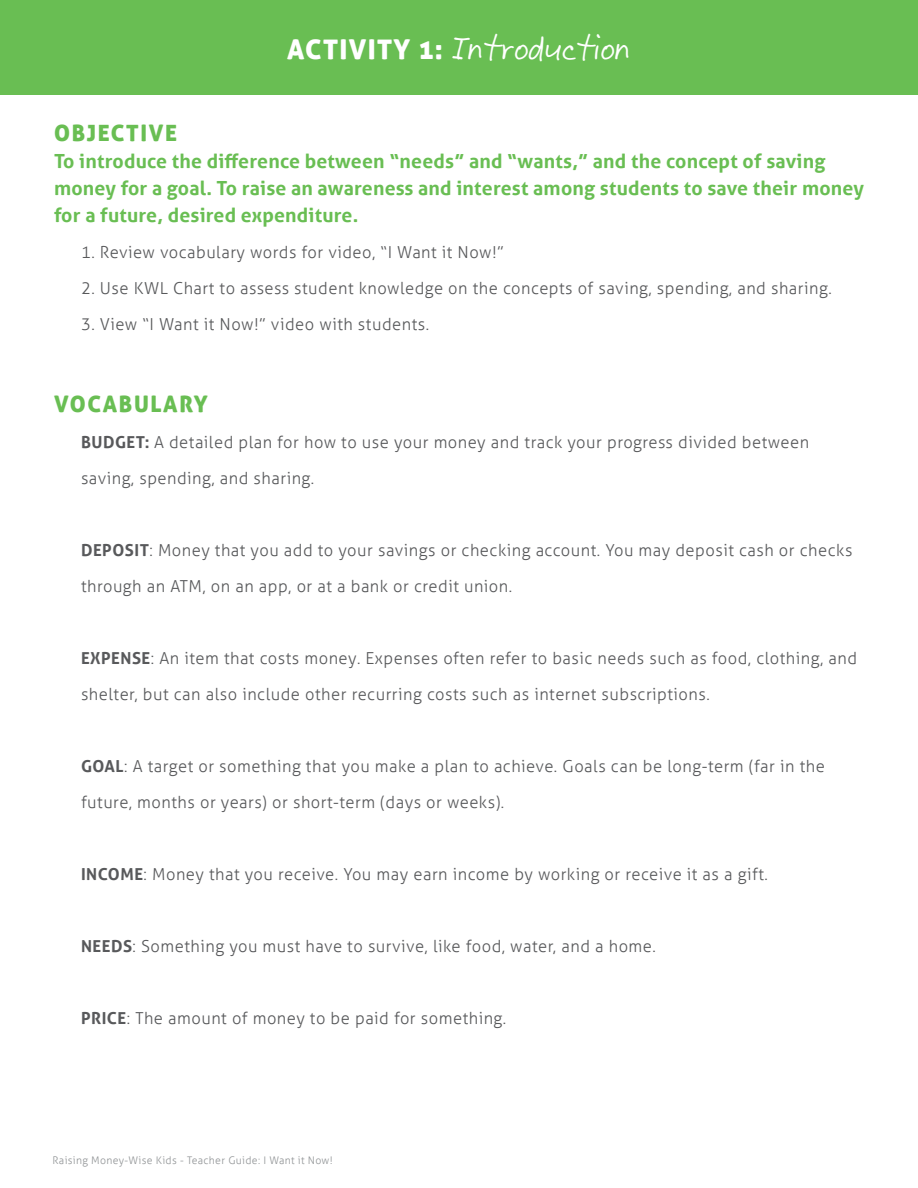
<style>
.page{position:relative;width:918px;height:1188px;background:#fff}
.page>*{position:absolute;margin:0;border:0;box-sizing:border-box;transform-origin:0 0}
.t1{font:36px "Jeff Script";color:#fff}
.t2{font:22.5px "Aller Display";letter-spacing:.075em;color:#69be53}
.t3{font:700 19.5px/27px "Aller";letter-spacing:.01em;color:#69be53}
.t4{font:300 16.5px/36px "Aller";letter-spacing:.03em;color:#58595b}
.t5{font:300 10.5px "Aller";letter-spacing:.03em;color:#929597}
.s1{font-family:"Aller Display";font-size:27px}
.s2{font-weight:700}
</style>
<div class="page">
<div style="left:0;top:0;width:918px;height:94px;background:#69be53"></div>
<h1 class="t1" style="left:287px;top:20px;width:345px"><span class="s1">ACTIVITY 1:</span> Introduction</h1>
<h2 class="t2" style="left:54px;top:119px;width:124px">OBJECTIVE</h2>
<p class="t3" style="left:54px;top:147px;width:812px">To introduce the difference between “needs” and “wants,” and the concept of saving money for a goal. To raise an awareness and interest among students to save their money for a future, desired expenditure.</p>
<p class="t4" style="left:81px;top:234px;width:424px">1. Review vocabulary words for video, “I Want it Now!”</p>
<p class="t4" style="left:81px;top:270px;width:752px">2. Use KWL Chart to assess student knowledge on the concepts of saving, spending, and sharing.</p>
<p class="t4" style="left:81px;top:306px;width:350px">3. View “I Want it Now!” video with students.</p>
<h2 class="t2" style="left:54px;top:390px;width:155px">VOCABULARY</h2>
<p class="t4" style="left:81px;top:425px;width:730px"><span class="s2">BUDGET:</span> A detailed plan for how to use your money and track your progress divided between saving, spending, and sharing.</p>
<p class="t4" style="left:81px;top:533px;width:773px"><span class="s2">DEPOSIT</span>: Money that you add to your savings or checking account. You may deposit cash or checks through an ATM, on an app, or at a bank or credit union.</p>
<p class="t4" style="left:81px;top:641px;width:778px"><span class="s2">EXPENSE</span>: An item that costs money. Expenses often refer to basic needs such as food, clothing, and shelter, but can also include other recurring costs such as internet subscriptions.</p>
<p class="t4" style="left:81px;top:749px;width:745px"><span class="s2">GOAL</span>: A target or something that you make a plan to achieve. Goals can be long-term (far in the future, months or years) or short-term (days or weeks).</p>
<p class="t4" style="left:81px;top:857px;width:688px"><span class="s2">INCOME</span>: Money that you receive. You may earn income by working or receive it as a gift.</p>
<p class="t4" style="left:81px;top:929px;width:576px"><span class="s2">NEEDS</span>: Something you must have to survive, like food, water, and a home.</p>
<p class="t4" style="left:81px;top:1001px;width:427px"><span class="s2">PRICE</span>: The amount of money to be paid for something.</p>
<p class="t5" style="left:52px;top:1154px;width:282px">Raising Money-Wise Kids - Teacher Guide: I Want it Now!</p>
</div>
